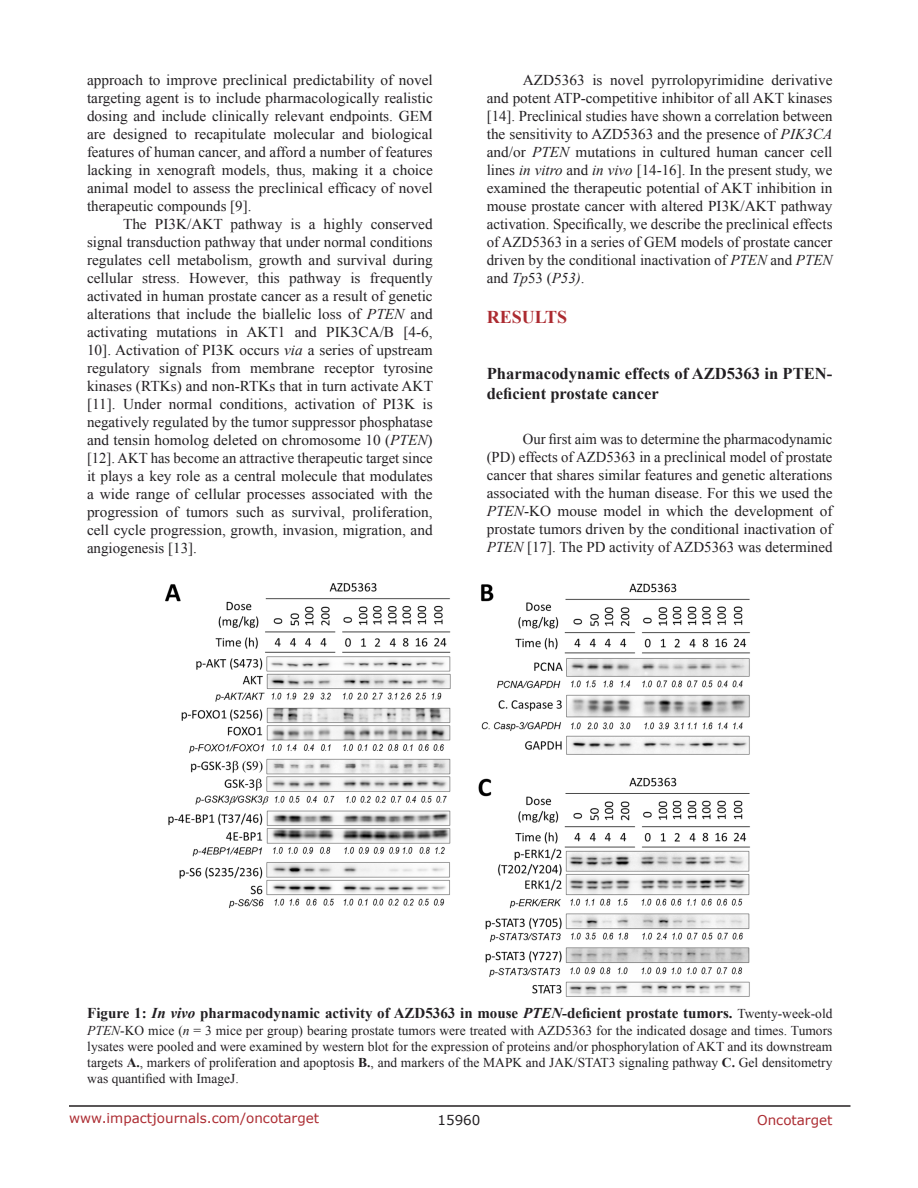
<style>
.page{position:relative;width:918px;height:1188px;background:#fff}
.page>*{position:absolute;margin:0;border:0;box-sizing:border-box;transform-origin:0 0}
.Heading{font:700 18px "Times New Roman";color:#ac2b31}
.SubHeading{font:700 16.5px/19.8px "Times New Roman";color:#221f22}
.BodyText{font:15px/18px "Times New Roman";color:#221f22;text-align:justify}
.FigureText{font:700 15px "Times New Roman";color:#221f22}
.FigureText-2{font:13.5px/16.2px "Times New Roman";color:#221f22;text-align:justify}
.t1{font:13.5px "Verdana";color:#ac2b31}
.t2{font:13.5px "Verdana";color:#221f22}
.s1{font-style:italic}
.s2{font-weight:400;font-size:13.5px}
.s3{font-weight:700}
</style>
<div class="page">
<hr style="left:69px;top:1105px;width:781px;height:2px;background:#231f20">
<img style="left:165px;top:583px;width:585px;height:414px">
<p class="BodyText" style="left:87px;top:71px;width:347px">approach to improve preclinical predictability of novel targeting agent is to include pharmacologically realistic dosing and include clinically relevant endpoints. GEM are designed to recapitulate molecular and biological features of human cancer, and afford a number of features lacking in xenograft models, thus, making it a choice animal model to assess the preclinical efficacy of novel therapeutic compounds [9].</p>
<p class="BodyText" style="left:87px;top:215px;width:348px;text-indent:36px">The PI3K/AKT pathway is a highly conserved signal transduction pathway that under normal conditions regulates cell metabolism, growth and survival during cellular stress. However, this pathway is frequently activated in human prostate cancer as a result of genetic alterations that include the biallelic loss of <span class="s1">PTEN</span> and activating mutations in AKT1 and PIK3CA/B [4-6, 10]. Activation of PI3K occurs <span class="s1">via</span> a series of upstream regulatory signals from membrane receptor tyrosine kinases (RTKs) and non-RTKs that in turn activate AKT [11]. Under normal conditions, activation of PI3K is negatively regulated by the tumor suppressor phosphatase and tensin homolog deleted on chromosome 10 (<span class="s1">PTEN</span>) [12]. AKT has become an attractive therapeutic target since it plays a key role as a central molecule that modulates a wide range of cellular processes associated with the progression of tumors such as survival, proliferation, cell cycle progression, growth, invasion, migration, and angiogenesis [13].</p>
<p class="BodyText" style="left:487px;top:71px;width:347px;text-indent:36px">AZD5363 is novel pyrrolopyrimidine derivative and potent ATP-competitive inhibitor of all AKT kinases [14]. Preclinical studies have shown a correlation between the sensitivity to AZD5363 and the presence of <span class="s1">PIK3CA </span>and/or <span class="s1">PTEN</span> mutations in cultured human cancer cell lines <span class="s1">in vitro</span> and <span class="s1">in vivo</span> [14-16]. In the present study, we examined the therapeutic potential of AKT inhibition in mouse prostate cancer with altered PI3K/AKT pathway activation. Specifically, we describe the preclinical effects of AZD5363 in a series of GEM models of prostate cancer driven by the conditional inactivation of <span class="s1">PTEN</span> and <span class="s1">PTEN </span>and <span class="s1">Tp</span>53 (<span class="s1">P53)</span>.</p>
<p class="Heading" style="left:487px;top:305px;width:82px">RESULTS</p>
<p class="SubHeading" style="left:487px;top:363px;width:347px">Pharmacodynamic effects of AZD5363 in PTEN&shy;deficient prostate cancer</p>
<p class="BodyText" style="left:487px;top:429px;width:347px;text-indent:36px">Our first aim was to determine the pharmacodynamic (PD) effects of AZD5363 in a preclinical model of prostate cancer that shares similar features and genetic alterations associated with the human disease. For this we used the <span class="s1">PTEN</span>-KO mouse model in which the development of prostate tumors driven by the conditional inactivation of <span class="s1">PTEN</span> [17]. The PD activity of AZD5363 was determined</p>
<p class="FigureText" style="left:87px;top:1003px;width:747px">Figure 1: <span class="s1">In vivo</span> pharmacodynamic activity of AZD5363 in mouse <span class="s1">PTEN</span>-deficient prostate tumors. <span class="s2">Twenty-week-old</span></p>
<p class="FigureText-2" style="left:87px;top:1022px;width:747px"><span class="s1">PTEN</span>-KO mice (<span class="s1">n</span> = 3 mice per group) bearing prostate tumors were treated with AZD5363 for the indicated dosage and times. Tumors lysates were pooled and were examined by western blot for the expression of proteins and/or phosphorylation of AKT and its downstream targets <span class="s3">A.</span>, markers of proliferation and apoptosis <span class="s3">B.</span>, and markers of the MAPK and JAK/STAT3 signaling pathway <span class="s3">C.</span> Gel densitometry was quantified with ImageJ.</p>
<p class="t1" style="left:69px;top:1109px;width:252px">www.impactjournals.com/oncotarget</p>
<p class="t2" style="left:438px;top:1111px;width:44px">15960</p>
<p class="t1" style="left:757px;top:1111px;width:77px">Oncotarget</p>
</div>
